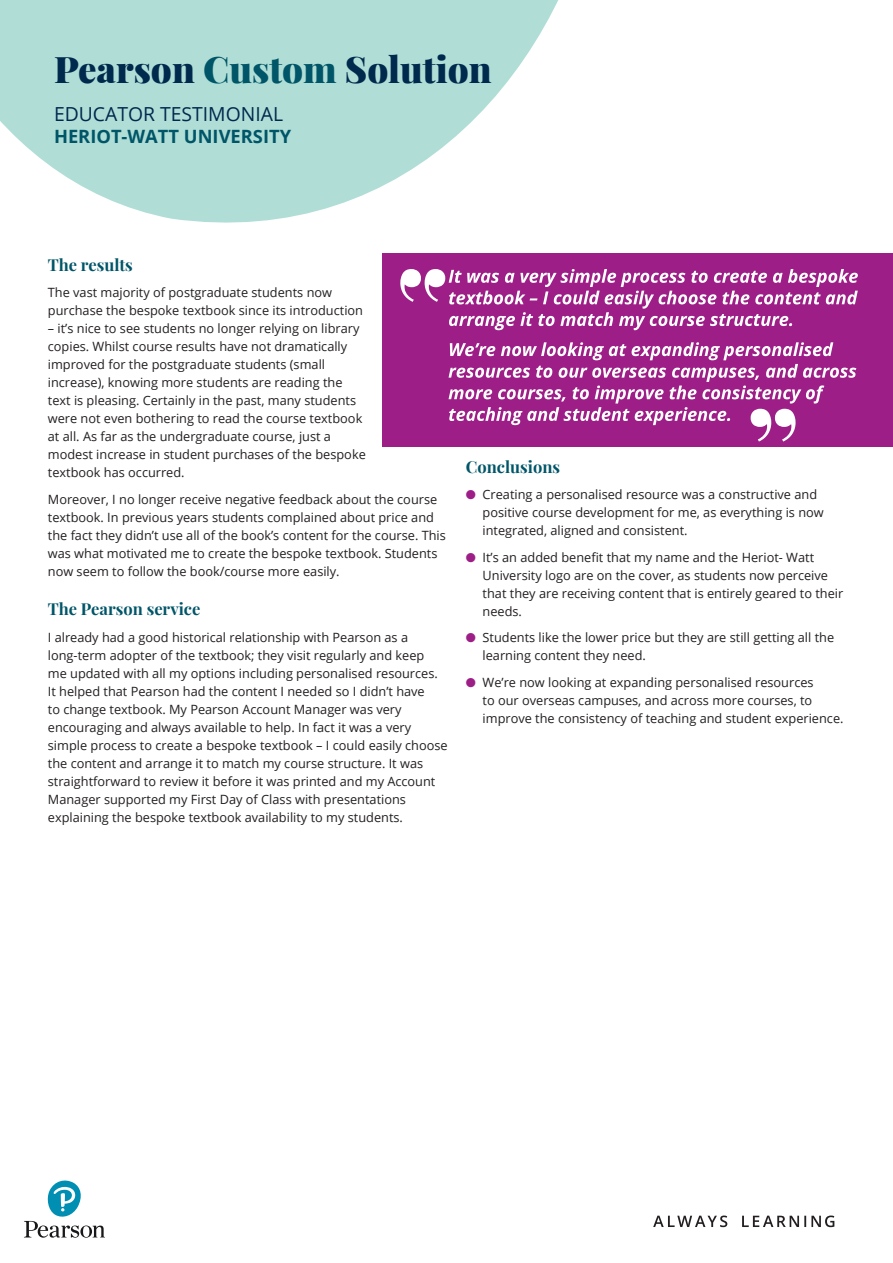
<style>
.page{position:relative;width:893px;height:1263px;background:#fff}
.page>*{position:absolute;margin:0;border:0;box-sizing:border-box;transform-origin:0 0}
.t1{font:900 36.6px "Playfair Display";color:#00294e}
.t2{font:19.35px "Open Sans";color:#00294e}
.t3{font:700 18.3px "Open Sans";color:#005568}
.t4{font:700 16.5px "Playfair Display";color:#005568}
.t5{font:12.75px/18px "Open Sans";color:#231f20}
.s1{color:#005568}
.s2{color:#9d1e87}
</style>
<div class="page">
<svg style="left:24px;top:1180px;width:81px;height:58px"></svg>
<svg style="left:653px;top:1215px;width:181px;height:12px"></svg>
<svg style="left:0;top:0;width:558px;height:223px;fill:#b0ded6"></svg>
<div style="left:382px;top:253px;width:511px;height:193px;background:#9d1e87"></div>
<svg style="left:449px;top:342px;width:407px;height:99px"></svg>
<svg style="left:400px;top:269px;width:458px;height:61px"></svg>
<h1 class="t1" style="left:54px;top:46px;width:439px">Pearson <span class="s1">Custom</span> Solution</h1>
<h2 class="t2" style="left:54px;top:101px;width:231px">EDUCATOR TESTIMONIAL</h2>
<h3 class="t3" style="left:54px;top:124px;width:239px">HERIOT-WATT UNIVERSITY</h3>
<p class="t4" style="left:48px;top:254px;width:87px">The results</p>
<p class="t5" style="left:48px;top:283px;width:317px">The vast majority of postgraduate students now purchase the bespoke textbook since its introduction</p>
<p class="t5" style="left:48px;top:319px;width:319px">– it’s nice to see students no longer relying on library copies. Whilst course results have not dramatically improved for the postgraduate students (small increase), knowing more students are reading the text is pleasing. Certainly in the past, many students were not even bothering to read the course textbook at all. As far as the undergraduate course, just a modest increase in student purchases of the bespoke textbook has occurred.</p>
<p class="t5" style="left:48px;top:490px;width:399px">Moreover, I no longer receive negative feedback about the course textbook. In previous years students complained about price and the fact they didn’t use all of the book’s content for the course. This was what motivated me to create the bespoke textbook. Students now seem to follow the book/course more easily.</p>
<p class="t4" style="left:48px;top:598px;width:154px">The Pearson service</p>
<p class="t5" style="left:48px;top:627px;width:401px">I already had a good historical relationship with Pearson as a long-term adopter of the textbook; they visit regularly and keep<br>me updated with all my options including personalised resources.<br>It helped that Pearson had the content I needed so I didn’t have<br>to change textbook. My Pearson Account Manager was very encouraging and always available to help. In fact it was a very simple process to create a bespoke textbook – I could easily choose the content and arrange it to match my course structure. It was straightforward to review it before it was printed and my Account Manager supported my First Day of Class with presentations explaining the bespoke textbook availability to my students.</p>
<p class="t4" style="left:466px;top:456px;width:96px">Conclusions</p>
<p class="t5" style="left:483px;top:485px;width:343px;text-indent:-17px"><span class="s2">●</span> Creating a personalised resource was a constructive and positive course development for me, as everything is now integrated, aligned and consistent.</p>
<p class="t5" style="left:483px;top:548px;width:362px;text-indent:-17px"><span class="s2">●</span> It’s an added benefit that my name and the Heriot- Watt University logo are on the cover, as students now perceive that they are receiving content that is entirely geared to their needs.</p>
<p class="t5" style="left:483px;top:628px;width:353px;text-indent:-17px"><span class="s2">●</span> Students like the lower price but they are still getting all the learning content they need.</p>
<p class="t5" style="left:483px;top:673px;width:362px;text-indent:-17px"><span class="s2">●</span> We’re now looking at expanding personalised resources<br>to our overseas campuses, and across more courses, to improve the consistency of teaching and student experience.</p>
</div>
